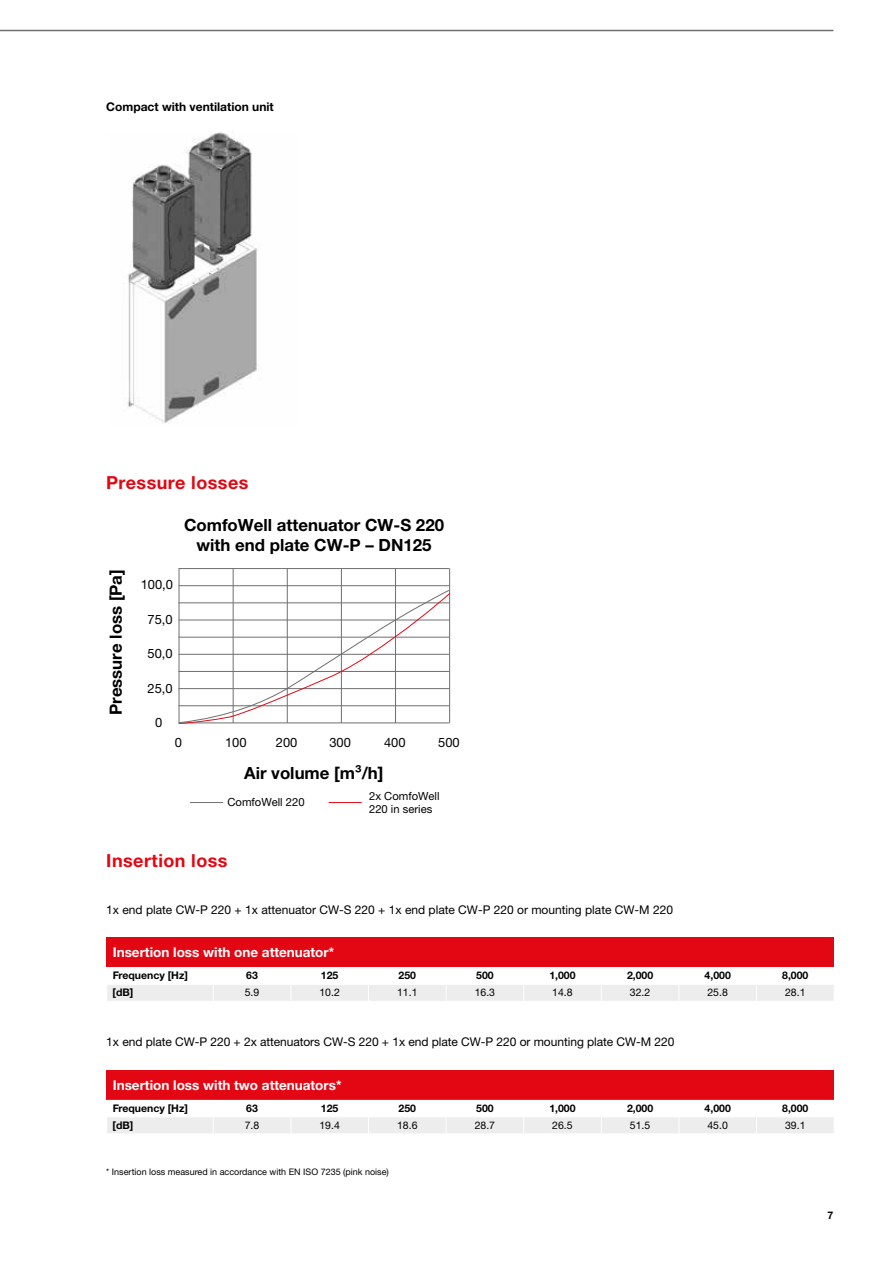
<style>
.page{position:relative;width:893px;height:1263px;background:#fff}
.page>*{position:absolute;margin:0;border:0;box-sizing:border-box;transform-origin:0 0}
.t1{font:700 18px "Helvetica Neue LTW1 G";letter-spacing:.025em;color:#e30613}
.t2{font:700 16.8px/20.2px "Helvetica Neue LTW1 G";color:#000;text-align:center}
.t3{font:700 13.5px "Helvetica Neue LTW1 G";color:#fff}
.t4{font:12.9px "Helvetica Neue For Zehnder";color:#010202}
.t5{font:12px "Helvetica Neuefor Zehnder";letter-spacing:-.005em;color:#000}
.t6{font:700 12px "Helvetica Neue LTW1 G";color:#000}
.t7{font:11.25px/13.5px "Helvetica Neue For Zehnder";color:#000}
.t8{font:700 10.5px "Helvetica Neue LTW1 G";color:#000}
.t9{font:10.5px "Helvetica Neuefor Zehnder";color:#000}
.t10{font:9px "Helvetica Neuefor Zehnder";color:#000}
</style>
<div class="page">
<hr style="left:0;top:30px;width:833px;height:1px;background:#706f6f">
<img style="left:127px;top:132px;width:131px;height:291px">
<hr style="left:179px;top:568px;width:1px;height:155px;background:#706f6f">
<hr style="left:233px;top:568px;width:1px;height:155px;background:#706f6f">
<hr style="left:287px;top:568px;width:1px;height:155px;background:#706f6f">
<hr style="left:341px;top:568px;width:1px;height:155px;background:#706f6f">
<hr style="left:395px;top:568px;width:1px;height:155px;background:#706f6f">
<hr style="left:449px;top:568px;width:1px;height:155px;background:#706f6f">
<hr style="left:190px;top:802px;width:33px;height:1px;background:#706f6f">
<hr style="left:329px;top:802px;width:33px;height:1px;background:#e30a17">
<hr style="left:179px;top:568px;width:270px;height:1px;background:#706f6f">
<hr style="left:179px;top:585px;width:270px;height:1px;background:#706f6f">
<svg style="left:178px;top:589px;width:273px;height:135px"></svg>
<div style="left:107px;top:937px;width:727px;height:30px;background:#e30613"></div>
<div style="left:107px;top:985px;width:727px;height:16px;background:#eeeded"></div>
<div style="left:107px;top:1070px;width:727px;height:30px;background:#e30613"></div>
<div style="left:107px;top:1117px;width:727px;height:16px;background:#eeeded"></div>
<p class="t6" style="left:106px;top:99px;width:169px">Compact with ventilation unit</p>
<h1 class="t1" style="left:106px;top:471px;width:144px">Pressure losses</h1>
<h2 class="t2" style="left:105px;top:715px;width:147px;rotate:-90deg">Pressure loss [Pa]</h2>
<p class="t4" style="left:141px;top:577px;width:34px">100,0</p>
<p class="t4" style="left:147px;top:611px;width:27px">75,0</p>
<p class="t4" style="left:147px;top:646px;width:27px">50,0</p>
<p class="t4" style="left:147px;top:680px;width:27px">25,0</p>
<p class="t4" style="left:155px;top:715px;width:9px">0</p>
<h2 class="t2" style="left:184px;top:515px;width:262px">ComfoWell attenuator CW-S 220 with end plate CW-P – DN125</h2>
<p class="t4" style="left:175px;top:735px;width:9px">0</p>
<p class="t4" style="left:225px;top:735px;width:23px">100</p>
<p class="t4" style="left:276px;top:735px;width:23px">200</p>
<p class="t4" style="left:329px;top:735px;width:23px">300</p>
<p class="t4" style="left:384px;top:735px;width:23px">400</p>
<p class="t4" style="left:438px;top:735px;width:23px">500</p>
<h2 class="t2" style="left:244px;top:762px;width:141px">Air volume [m³/h]</h2>
<p class="t7" style="left:227px;top:795px;width:79px">ComfoWell 220</p>
<p class="t7" style="left:369px;top:789px;width:72px">2x ComfoWell<br>220 in series</p>
<h1 class="t1" style="left:106px;top:849px;width:123px">Insertion loss</h1>
<p class="t5" style="left:106px;top:902px;width:568px">1x end plate CW-P 220 + 1x attenuator CW-S 220 + 1x end plate CW-P 220 or mounting plate CW-M 220</p>
<p class="t3" style="left:113px;top:944px;width:223px">Insertion loss with one attenuator*</p>
<p class="t8" style="left:113px;top:969px;width:77px">Frequency [Hz]</p>
<p class="t8" style="left:246px;top:969px;width:13px">63</p>
<p class="t8" style="left:321px;top:969px;width:19px">125</p>
<p class="t8" style="left:399px;top:969px;width:19px">250</p>
<p class="t8" style="left:476px;top:969px;width:19px">500</p>
<p class="t8" style="left:549px;top:969px;width:28px">1,000</p>
<p class="t8" style="left:627px;top:969px;width:28px">2,000</p>
<p class="t8" style="left:705px;top:969px;width:28px">4,000</p>
<p class="t8" style="left:782px;top:969px;width:28px">8,000</p>
<p class="t8" style="left:113px;top:986px;width:22px">[dB]</p>
<p class="t9" style="left:245px;top:986px;width:16px">5.9</p>
<p class="t9" style="left:319px;top:986px;width:22px">10.2</p>
<p class="t9" style="left:397px;top:986px;width:22px">11.1</p>
<p class="t9" style="left:475px;top:986px;width:22px">16.3</p>
<p class="t9" style="left:552px;top:986px;width:22px">14.8</p>
<p class="t9" style="left:630px;top:986px;width:22px">32.2</p>
<p class="t9" style="left:707px;top:986px;width:22px">25.8</p>
<p class="t9" style="left:785px;top:986px;width:22px">28.1</p>
<p class="t5" style="left:106px;top:1034px;width:570px">1x end plate CW-P 220 + 2x attenuators CW-S 220 + 1x end plate CW-P 220 or mounting plate CW-M 220</p>
<p class="t3" style="left:113px;top:1077px;width:230px">Insertion loss with two attenuators*</p>
<p class="t8" style="left:113px;top:1102px;width:77px">Frequency [Hz]</p>
<p class="t8" style="left:246px;top:1102px;width:13px">63</p>
<p class="t8" style="left:321px;top:1102px;width:19px">125</p>
<p class="t8" style="left:399px;top:1102px;width:19px">250</p>
<p class="t8" style="left:476px;top:1102px;width:19px">500</p>
<p class="t8" style="left:549px;top:1102px;width:28px">1,000</p>
<p class="t8" style="left:627px;top:1102px;width:28px">2,000</p>
<p class="t8" style="left:705px;top:1102px;width:28px">4,000</p>
<p class="t8" style="left:782px;top:1102px;width:28px">8,000</p>
<p class="t8" style="left:113px;top:1119px;width:22px">[dB]</p>
<p class="t9" style="left:245px;top:1119px;width:16px">7.8</p>
<p class="t9" style="left:319px;top:1119px;width:22px">19.4</p>
<p class="t9" style="left:397px;top:1119px;width:22px">18.6</p>
<p class="t9" style="left:475px;top:1119px;width:22px">28.7</p>
<p class="t9" style="left:552px;top:1119px;width:22px">26.5</p>
<p class="t9" style="left:630px;top:1119px;width:22px">51.5</p>
<p class="t9" style="left:707px;top:1119px;width:22px">45.0</p>
<p class="t9" style="left:785px;top:1119px;width:22px">39.1</p>
<p class="t10" style="left:106px;top:1166px;width:284px">* Insertion loss measured in accordance with EN ISO 7235 (pink noise)</p>
<p class="t8" style="left:828px;top:1209px;width:7px">7</p>
</div>
